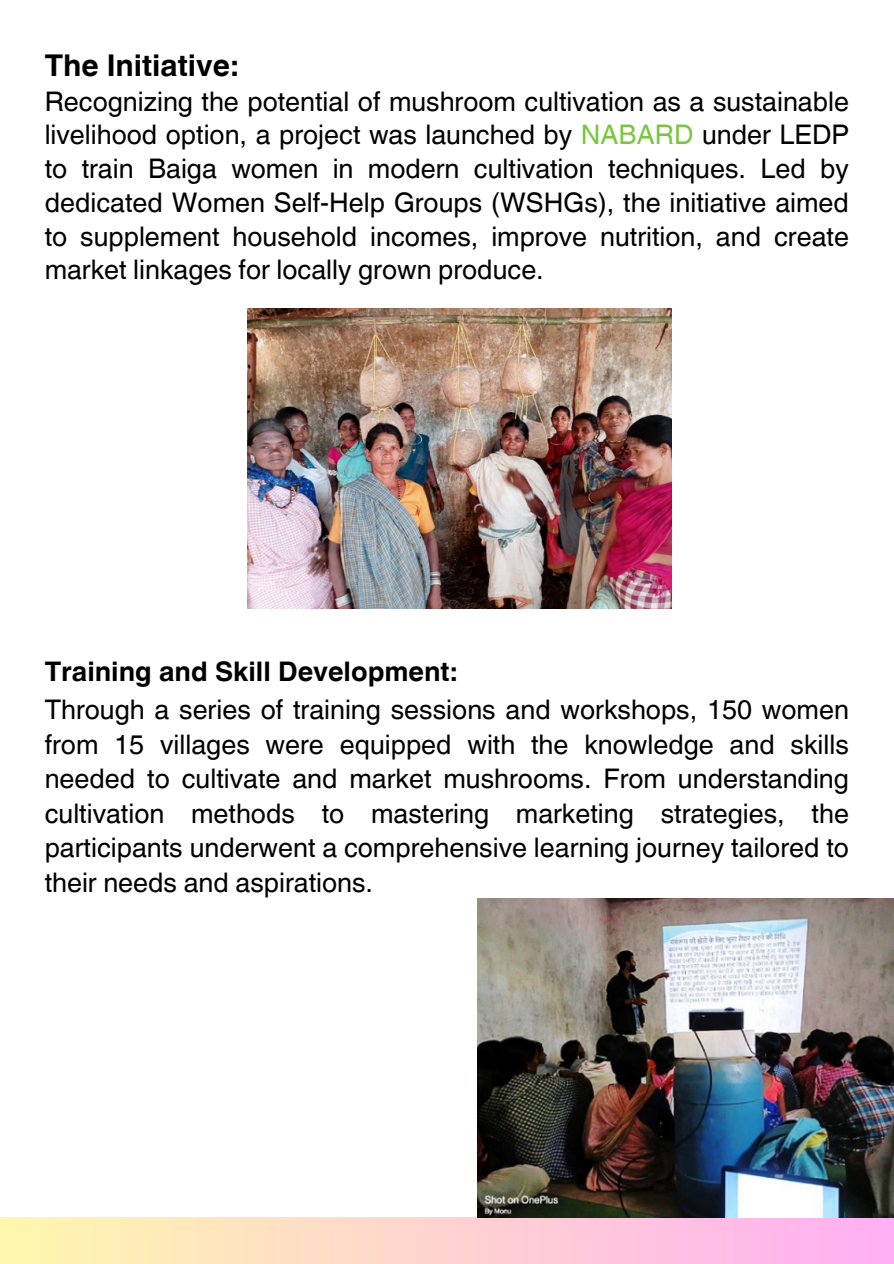
<style>
.page{position:relative;width:894px;height:1264px;background:#fff}
.page>*{position:absolute;margin:0;border:0;box-sizing:border-box;transform-origin:0 0}
.t1{font:700 30px "Helvetica World";color:#000}
.t2{font:27px/33.8px "Helvetica World";color:#000;text-align:justify}
.t3{font:700 27px "Helvetica World";color:#000}
.s1{color:#7cc63f}
</style>
<div class="page">
<div style="left:0;top:1217px;width:893px;height:46px;background:linear-gradient(to right,#fff7ad,#ffaff3)"></div>
<img style="left:247px;top:308px;width:424px;height:300px">
<img style="left:477px;top:898px;width:416px;height:319px">
<p class="t1" style="left:45px;top:41px;width:195px">The Initiative:</p>
<p class="t2" style="left:45px;top:84px;width:805px">Recognizing the potential of mushroom cultivation as a sustainable livelihood option, a project was launched by <span class="s1">NABARD</span> under LEDP to train Baiga women in modern cultivation techniques. Led by dedicated Women Self-Help Groups (WSHGs), the initiative aimed to supplement household incomes, improve nutrition, and create market linkages for locally grown produce.</p>
<h1 class="t3" style="left:45px;top:649px;width:414px">Training and Skill Development:</h1>
<p class="t2" style="left:45px;top:692px;width:805px;line-height:34.5px">Through a series of training sessions and workshops, 150 women from 15 villages were equipped with the knowledge and skills needed to cultivate and market mushrooms. From understanding cultivation methods to mastering marketing strategies, the participants underwent a comprehensive learning journey tailored to their needs and aspirations.</p>
</div>
